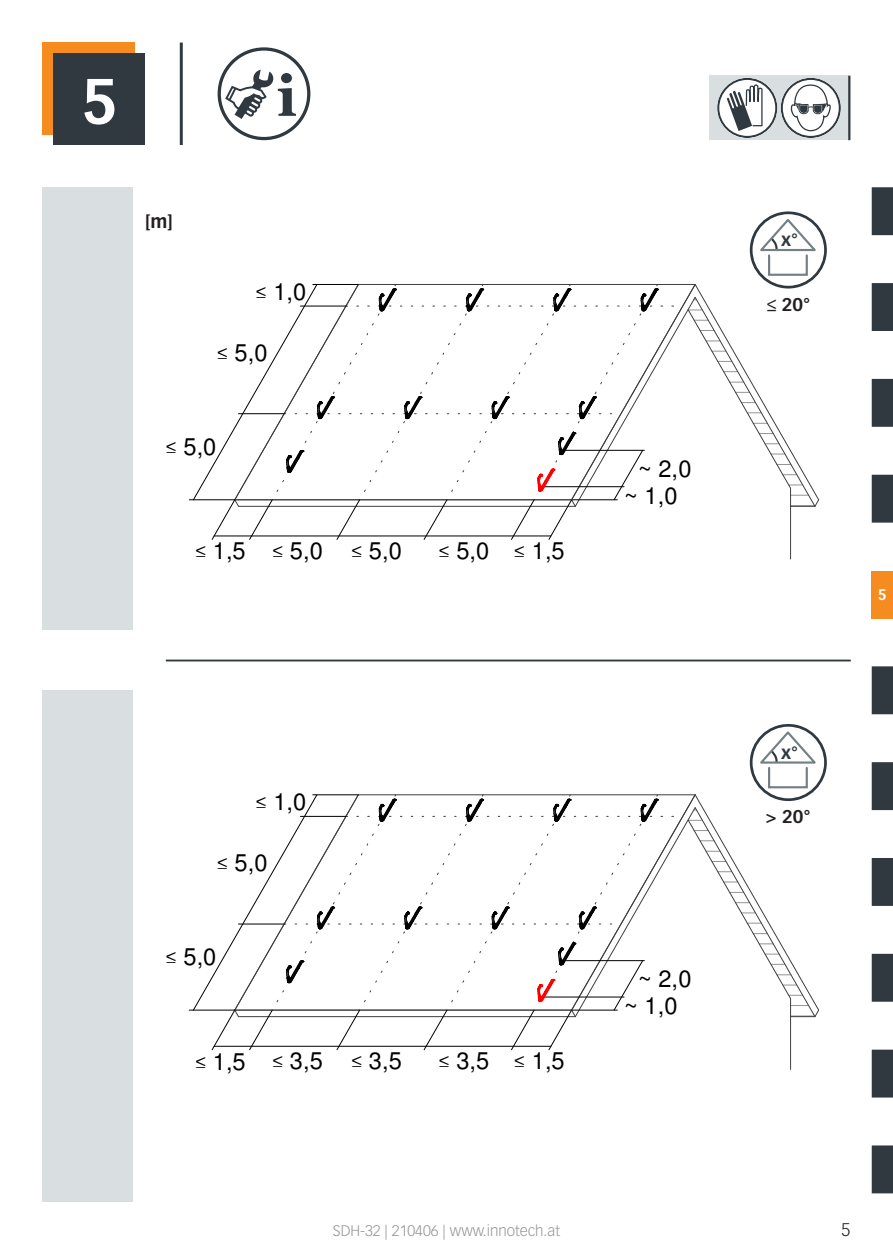
<style>
.page{position:relative;width:893px;height:1259px;background:#fff}
.page>*{position:absolute;margin:0;border:0;box-sizing:border-box;transform-origin:0 0}
.t1{font:700 63px "Vectora LT Pro";color:#fff}
.t2{font:23.7px "Helvetica";color:#000}
.t3{font:700 18px "Vectora LT Pro";color:#231f20}
.t4{font:300 18px "Vectora LT Pro";color:#231f20}
.t5{font:700 17.4px "Vectora LT Pro";color:#313940}
.t6{font:300 15px "Vectora LT Pro";color:#939598}
.t7{font:700 15px "Vectora LT Pro";color:#fff}
</style>
<div class="page">
<div style="left:43px;top:43px;width:92px;height:92px;background:#f68b1f"></div>
<hr style="left:180px;top:43px;width:3px;height:102px;background:#313940">
<svg style="left:872px;top:187px;width:21px;height:1006px"></svg>
<div style="left:872px;top:570px;width:21px;height:48px;background:#f68b1f"></div>
<div style="left:54px;top:54px;width:91px;height:91px;background:#313940"></div>
<div style="left:43px;top:187px;width:90px;height:442px;background:#d9dee1"></div>
<svg style="left:218px;top:47px;width:92px;height:93px"></svg>
<div style="left:43px;top:690px;width:90px;height:511px;background:#d9dee1"></div>
<hr style="left:790px;top:488px;width:1px;height:71px;background:#3f3f3f">
<hr style="left:189px;top:499px;width:46px;height:1px;background:#000">
<hr style="left:166px;top:660px;width:685px;height:1px;background:#313940">
<hr style="left:790px;top:998px;width:1px;height:71px;background:#3f3f3f">
<hr style="left:189px;top:1009px;width:46px;height:1px;background:#000">
<svg style="left:193px;top:211px;width:634px;height:329px"></svg>
<svg style="left:193px;top:724px;width:634px;height:326px"></svg>
<div style="left:710px;top:76px;width:140px;height:64px;background:#d9dee1"></div>
<hr style="left:848px;top:76px;width:2px;height:64px;background:#313940">
<svg style="left:717px;top:78px;width:124px;height:60px"></svg>
<p class="t1" style="left:81px;top:63px;width:39px">5</p>
<p class="t3" style="left:145px;top:211px;width:29px">[m]</p>
<p class="t2" style="left:256px;top:283px;width:52px">≤ 1,0</p>
<p class="t2" style="left:217px;top:344px;width:52px">≤ 5,0</p>
<p class="t2" style="left:166px;top:438px;width:52px">≤ 5,0</p>
<p class="t2" style="left:195px;top:542px;width:208px">≤ 1,5 ≤ 5,0 ≤ 5,0</p>
<p class="t2" style="left:439px;top:542px;width:127px">≤ 5,0 ≤ 1,5</p>
<p class="t2" style="left:638px;top:460px;width:55px">~ 2,0</p>
<p class="t2" style="left:624px;top:487px;width:55px">~ 1,0</p>
<p class="t2" style="left:256px;top:793px;width:52px">≤ 1,0</p>
<p class="t2" style="left:217px;top:854px;width:52px">≤ 5,0</p>
<p class="t2" style="left:166px;top:948px;width:52px">≤ 5,0</p>
<p class="t2" style="left:195px;top:1052px;width:208px">≤ 1,5 ≤ 3,5 ≤ 3,5</p>
<p class="t2" style="left:439px;top:1052px;width:127px">≤ 3,5 ≤ 1,5</p>
<p class="t2" style="left:638px;top:970px;width:55px">~ 2,0</p>
<p class="t2" style="left:624px;top:997px;width:55px">~ 1,0</p>
<p class="t5" style="left:781px;top:229px;width:18px">x°</p>
<p class="t3" style="left:766px;top:294px;width:45px">≤ 20°</p>
<p class="t5" style="left:781px;top:741px;width:18px">x°</p>
<p class="t3" style="left:766px;top:805px;width:46px">&gt; 20°</p>
<p class="t7" style="left:878px;top:586px;width:10px">5</p>
<p class="t6" style="left:333px;top:1221px;width:229px">SDH-32 | 210406 | www.innotech.at</p>
<p class="t4" style="left:841px;top:1218px;width:11px">5</p>
</div>
